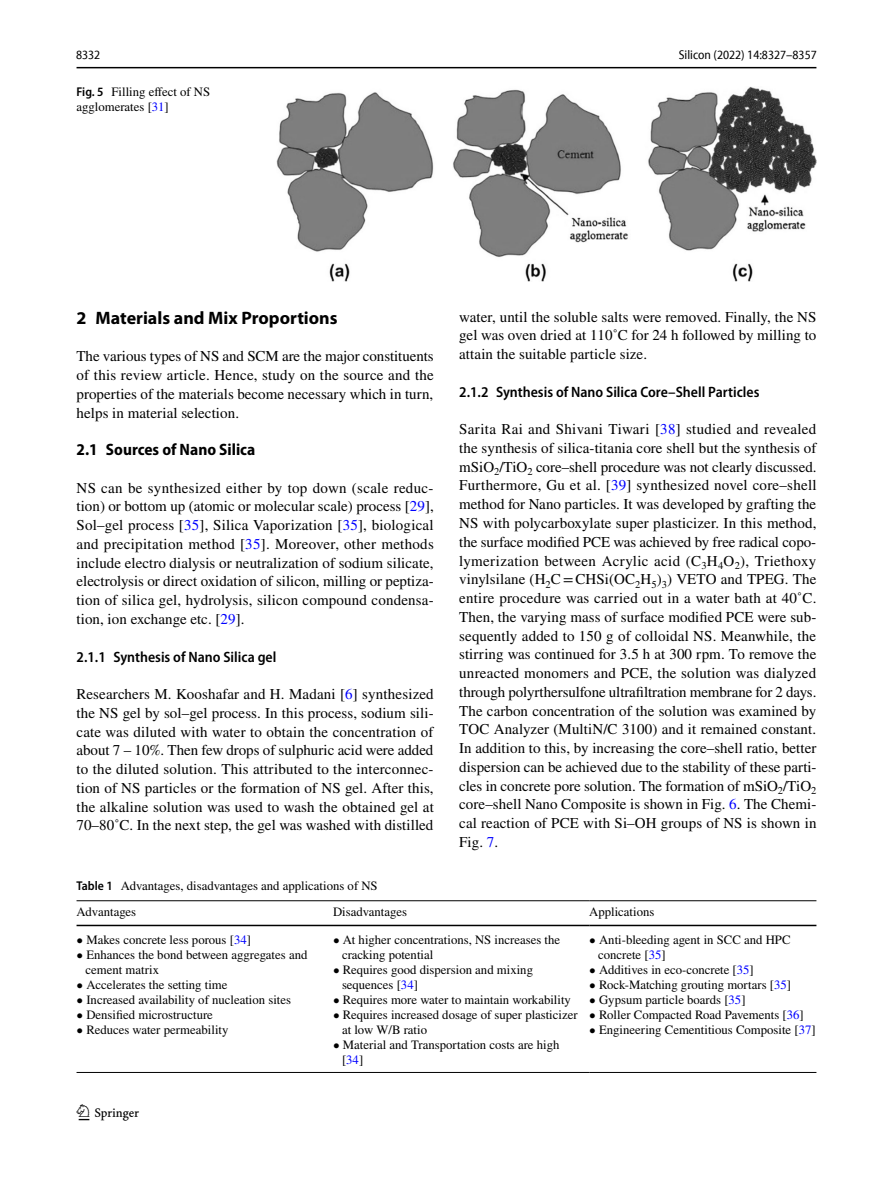
<style>
.page{position:relative;width:893px;height:1187px;background:#fff}
.page>*{position:absolute;margin:0;border:0;box-sizing:border-box;transform-origin:0 0}
.t1{font:22.5px "Springnew Regular 2";color:#000}
.t2{font:700 18px "Myriad Pro";color:#000}
.t3{font:700 semi-condensed 16.5px "Myriad Pro";color:#000}
.t4{font:15px/18.8px "STIX";letter-spacing:.005em;color:#000;text-align:justify}
.t5{font:600 semi-condensed 15px "Myriad Pro";color:#000}
.t6{font:12.75px/15px "STIX";color:#000}
.t7{font:semi-condensed 12.75px "Myriad Pro Unic";color:#000}
.s1{font-family:"Myriad Pro";font-weight:600;font-stretch:semi-condensed}
.s2{color:#00f}
</style>
<div class="page">
<hr style="left:77px;top:67px;width:739px;height:1px;background:#000">
<img style="left:276px;top:87px;width:540px;height:194px">
<hr style="left:77px;top:900px;width:256px;height:1px;background:#000">
<hr style="left:77px;top:924px;width:256px;height:2px;background:#000">
<hr style="left:333px;top:900px;width:256px;height:1px;background:#000">
<hr style="left:333px;top:924px;width:256px;height:2px;background:#000">
<hr style="left:589px;top:900px;width:227px;height:1px;background:#000">
<hr style="left:589px;top:924px;width:227px;height:2px;background:#000">
<hr style="left:77px;top:1071px;width:256px;height:1px;background:#000">
<hr style="left:333px;top:1071px;width:256px;height:1px;background:#000">
<hr style="left:589px;top:1071px;width:227px;height:1px;background:#000">
<p class="t7" style="left:76px;top:50px;width:26px">8332</p>
<p class="t7" style="left:679px;top:50px;width:139px">Silicon (2022) 14:8327–8357</p>
<p class="t6" style="left:77px;top:85px;width:135px"><span class="s1">Fig. 5</span> Filling effect of NS agglomerates [<span class="s2">31</span>]</p>
<p class="t2" style="left:77px;top:306px;width:263px">2 Materials and Mix Proportions</p>
<p class="t4" style="left:77px;top:348px;width:359px">The various types of NS and SCM are the major constituents of this review article. Hence, study on the source and the properties of the materials become necessary which in turn, helps in material selection.</p>
<p class="t3" style="left:77px;top:440px;width:180px">2.1 Sources of Nano Silica</p>
<p class="t4" style="left:77px;top:479px;width:359px">NS can be synthesized either by top down (scale reduc&shy;tion) or bottom up (atomic or molecular scale) process [<span class="s2">29</span>], Sol–gel process [<span class="s2">35</span>], Silica Vaporization [<span class="s2">35</span>], biological and precipitation method [<span class="s2">35</span>]. Moreover, other methods include electro dialysis or neutralization of sodium silicate, electrolysis or direct oxidation of silicon, milling or peptiza&shy;tion of silica gel, hydrolysis, silicon compound condensa&shy;tion, ion exchange etc. [<span class="s2">29</span>].</p>
<p class="t5" style="left:77px;top:648px;width:201px">2.1.1 Synthesis of Nano Silica gel</p>
<p class="t4" style="left:77px;top:685px;width:359px">Researchers M. Kooshafar and H. Madani [<span class="s2">6</span>] synthesized the NS gel by sol–gel process. In this process, sodium sili&shy;cate was diluted with water to obtain the concentration of about 7 – 10%. Then few drops of sulphuric acid were added to the diluted solution. This attributed to the interconnec&shy;tion of NS particles or the formation of NS gel. After this, the alkaline solution was used to wash the obtained gel at 70–80˚C. In the next step, the gel was washed with distilled</p>
<p class="t4" style="left:459px;top:308px;width:359px">water, until the soluble salts were removed. Finally, the NS gel was oven dried at 110˚C for 24 h followed by milling to attain the suitable particle size.</p>
<p class="t5" style="left:459px;top:383px;width:302px">2.1.2 Synthesis of Nano Silica Core–Shell Particles</p>
<p class="t4" style="left:459px;top:421px;width:359px">Sarita Rai and Shivani Tiwari [<span class="s2">38</span>] studied and revealed the synthesis of silica-titania core shell but the synthesis of mSiO<sub>2</sub>/TiO<sub>2</sub> core–shell procedure was not clearly discussed.<br>Furthermore, Gu et al. [<span class="s2">39</span>] synthesized novel core–shell method for Nano particles. It was developed by grafting the NS with polycarboxylate super plasticizer. In this method, the surface modified PCE was achieved by free radical copo&shy;lymerization between Acrylic acid (C<sub>3</sub>H<sub>4</sub>O<sub>2</sub>), Triethoxy vinylsilane (H<sub>2</sub>C=CHSi(OC<sub>2</sub>H<sub>5</sub>)<sub>3</sub>) VETO and TPEG. The entire procedure was carried out in a water bath at 40˚C.<br>Then, the varying mass of surface modified PCE were sub&shy;sequently added to 150 g of colloidal NS. Meanwhile, the stirring was continued for 3.5 h at 300 rpm. To remove the unreacted monomers and PCE, the solution was dialyzed through polyrthersulfone ultrafiltration membrane for 2 days.<br>The carbon concentration of the solution was examined by TOC Analyzer (MultiN/C 3100) and it remained constant.<br>In addition to this, by increasing the core–shell ratio, better dispersion can be achieved due to the stability of these parti&shy;cles in concrete pore solution. The formation of mSiO<sub>2</sub>/TiO<sub>2 </sub>core–shell Nano Composite is shown in Fig. <span class="s2">6</span>. The Chemi&shy;cal reaction of PCE with Si–OH groups of NS is shown in Fig. <span class="s2">7</span>.</p>
<p class="t6" style="left:77px;top:874px;width:303px;line-height:25.5px"><span class="s1">Table 1</span> Advantages, disadvantages and applications of NS<br>Advantages</p>
<p class="t6" style="left:333px;top:904px;width:76px">Disadvantages</p>
<p class="t6" style="left:589px;top:904px;width:67px">Applications</p>
<p class="t6" style="left:77px;top:932px;width:176px">• Makes concrete less porous [<span class="s2">34</span>]</p>
<p class="t6" style="left:86px;top:947px;width:223px;text-indent:-9px">• Enhances the bond between aggregates and cement matrix</p>
<p class="t6" style="left:77px;top:977px;width:152px">• Accelerates the setting time</p>
<p class="t6" style="left:77px;top:992px;width:216px">• Increased availability of nucleation sites</p>
<p class="t6" style="left:77px;top:1007px;width:138px">• Densified microstructure</p>
<p class="t6" style="left:77px;top:1022px;width:153px">• Reduces water permeability</p>
<h1 class="t1" style="left:79px;top:1104px;width:62px">1 3</h1>
<p class="t6" style="left:342px;top:932px;width:220px;text-indent:-9px">• At higher concentrations, NS increases the cracking potential</p>
<p class="t6" style="left:342px;top:962px;width:193px;text-indent:-9px">• Requires good dispersion and mixing sequences [<span class="s2">34</span>]</p>
<p class="t6" style="left:333px;top:992px;width:239px">• Requires more water to maintain workability</p>
<p class="t6" style="left:342px;top:1007px;width:237px;text-indent:-9px">• Requires increased dosage of super plasticizer at low W/B ratio</p>
<p class="t6" style="left:342px;top:1037px;width:219px;text-indent:-9px">• Material and Transportation costs are high [<span class="s2">34</span>]</p>
<p class="t6" style="left:598px;top:932px;width:194px;text-indent:-9px">• Anti-bleeding agent in SCC and HPC concrete [<span class="s2">35</span>]</p>
<p class="t6" style="left:589px;top:962px;width:166px">• Additives in eco-concrete [<span class="s2">35</span>]</p>
<p class="t6" style="left:589px;top:977px;width:203px">• Rock-Matching grouting mortars [<span class="s2">35</span>]</p>
<p class="t6" style="left:589px;top:992px;width:158px">• Gypsum particle boards [<span class="s2">35</span>]</p>
<p class="t6" style="left:589px;top:1007px;width:216px">• Roller Compacted Road Pavements [<span class="s2">36</span>]</p>
<p class="t6" style="left:589px;top:1022px;width:228px">• Engineering Cementitious Composite [<span class="s2">37</span>]</p>
</div>
